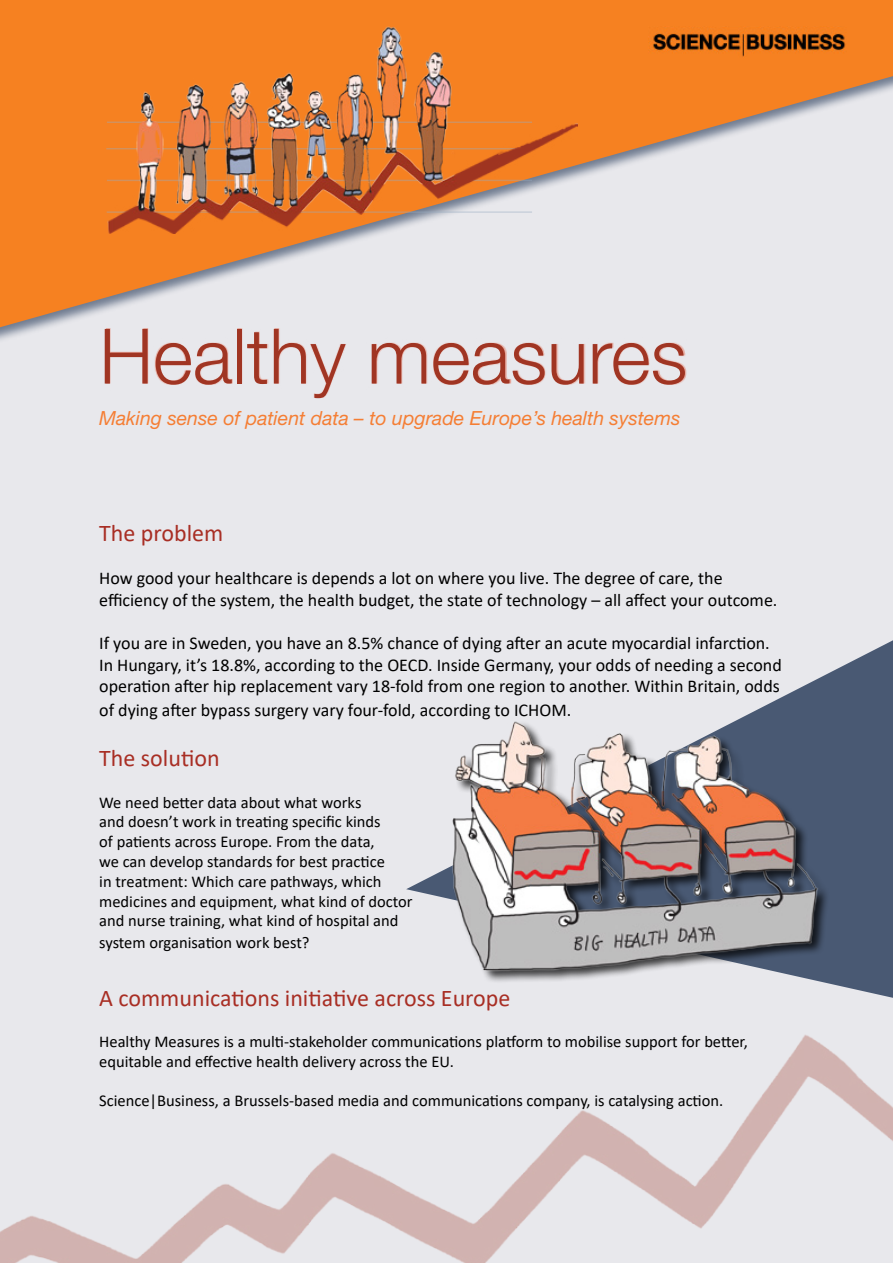
<style>
.page{position:relative;width:893px;height:1263px;background:#e8e8ec}
.page>*{position:absolute;margin:0;border:0;box-sizing:border-box;transform-origin:0 0}
.t1{font:300 76.5px "Helvetica Neue LT Std";color:#a03523}
.t2{font:24px "Calibri";color:#a82e24}
.t3{font:italic 19.5px "Helvetica Neue LT Std";color:#f57e34}
.t4{font:18px/21.6px "Calibri";color:#000}
.t5{font:16.5px/19.8px "Calibri";color:#000}
</style>
<div class="page">
<svg style="left:0;top:0;width:893px;height:327px"></svg>
<img style="left:0;top:1035px;width:893px;height:228px">
<svg style="left:406px;top:640px;width:487px;height:358px"></svg>
<div style="left:106px;top:328px;width:580px;height:70px;background:#e3765e;opacity:.59"></div>
<hr style="left:106px;top:148px;width:427px;height:1px;background:#97abc0">
<img style="left:107px;top:26px;width:470px;height:208px">
<div style="left:452px;top:720px;width:378px;height:263px;background:#000;opacity:.75"></div>
<img style="left:444px;top:719px;width:379px;height:258px">
<img style="left:648px;top:26px;width:201px;height:31px">
<h1 class="t1" style="left:99px;top:310px;width:590px">Healthy measures</h1>
<p class="t3" style="left:99px;top:406px;width:583px">Making sense of patient data – to upgrade Europe’s health systems</p>
<h2 class="t2" style="left:99px;top:516px;width:126px">The problem</h2>
<p class="t4" style="left:99px;top:567px;width:680px">How good your healthcare is depends a lot on where you live. The degree of care, the efficiency of the system, the health budget, the state of technology – all affect your outcome.</p>
<p class="t4" style="left:99px;top:632px;width:684px">If you are in Sweden, you have an 8.5% chance of dying after an acute myocardial infarction.<br>In Hungary, it’s 18.8%, according to the OECD. Inside Germany, your odds of needing a second operation after hip replacement vary 18-fold from one region to another. Within Britain, odds</p>
<p class="t4" style="left:99px;top:698px;width:474px">of dying after bypass surgery vary four-fold, according to ICHOM.</p>
<h2 class="t2" style="left:99px;top:741px;width:122px">The solution</h2>
<p class="t5" style="left:99px;top:792px;width:315px">We need better data about what works<br>and doesn’t work in treating specific kinds<br>of patients across Europe. From the data,<br>we can develop standards for best practice<br>in treatment: Which care pathways, which medicines and equipment, what kind of doctor and nurse training, what kind of hospital and</p>
<p class="t5" style="left:99px;top:932px;width:212px">system organisation work best?</p>
<h2 class="t2" style="left:99px;top:981px;width:413px">A communications initiative across Europe</h2>
<p class="t5" style="left:99px;top:1031px;width:650px">Healthy Measures is a multi-stakeholder communications platform to mobilise support for better, equitable and effective health delivery across the EU.</p>
<p class="t5" style="left:99px;top:1091px;width:626px">Science|Business, a Brussels-based media and communications company, is catalysing action.</p>
</div>
